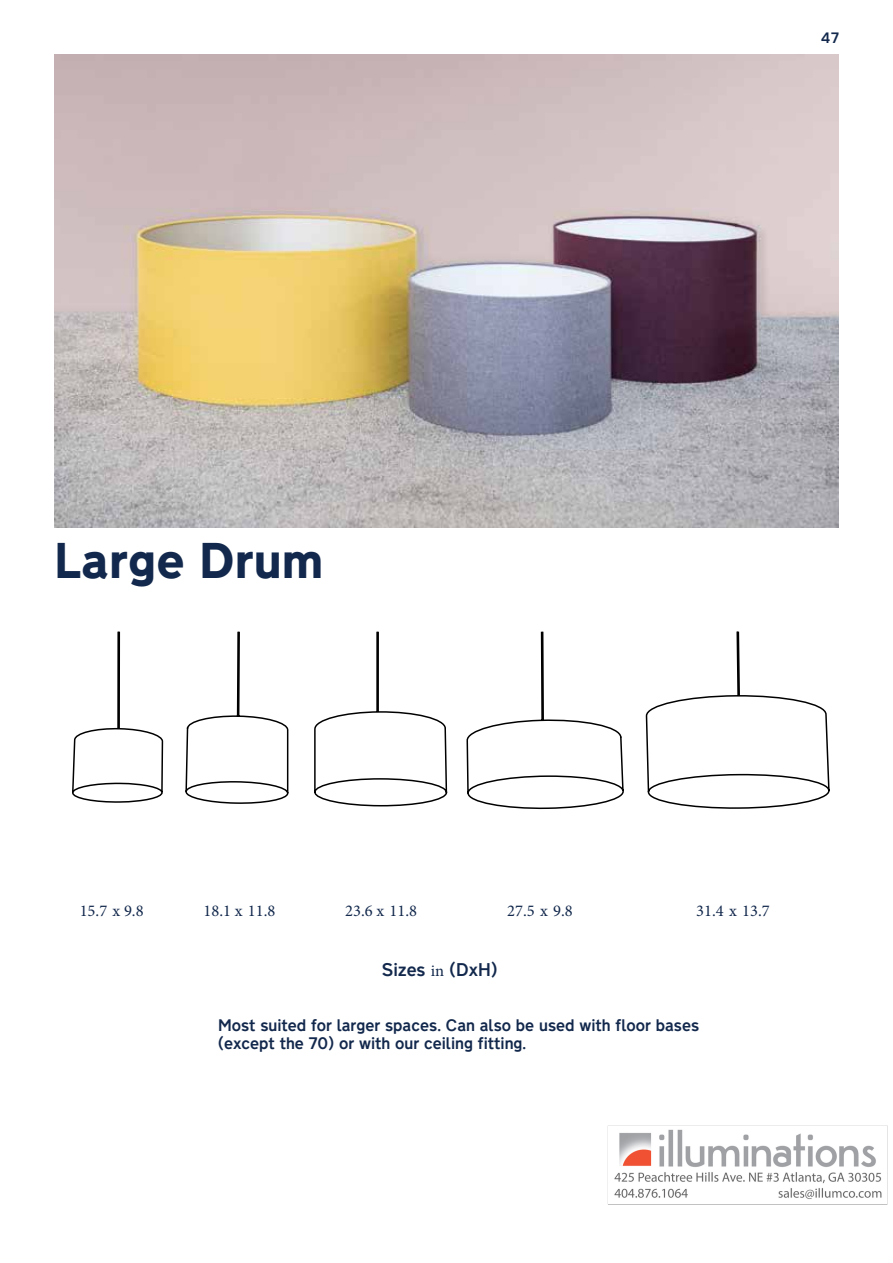
<style>
.page{position:relative;width:893px;height:1263px;background:#fff}
.page>*{position:absolute;margin:0;border:0;box-sizing:border-box;transform-origin:0 0}
.t1{font:800 45px "Transport New";color:#12284c}
.t2{font:16.5px "Minion Pro";color:#12284c}
.t3{font:500 16.5px "Transport New";color:#12284c}
.t4{font:500 15px/18px "Transport New";color:#12284c}
.t5{font:500 13.5px "Transport New";color:#12284c}
.s1{font-family:"Minion Pro";font-weight:400}
</style>
<div class="page">
<img style="left:54px;top:54px;width:834px;height:1151px">
<p class="t5" style="left:821px;top:28px;width:19px">47</p>
<h1 class="t1" style="left:54px;top:525px;width:271px">Large Drum</h1>
<p class="t2" style="left:80px;top:899px;width:65px">15.7 x 9.8</p>
<p class="t2" style="left:203px;top:899px;width:73px">18.1 x 11.8</p>
<p class="t2" style="left:345px;top:899px;width:73px">23.6 x 11.8</p>
<p class="t2" style="left:507px;top:899px;width:67px">27.5 x 9.8</p>
<p class="t2" style="left:696px;top:899px;width:75px">31.4 x 13.7</p>
<p class="t3" style="left:382px;top:956px;width:117px">Sizes <span class="s1">in</span> (DxH)</p>
<p class="t4" style="left:218px;top:1016px;width:483px">Most suited for larger spaces. Can also be used with floor bases (except the 70) or with our ceiling fitting.</p>
</div>
